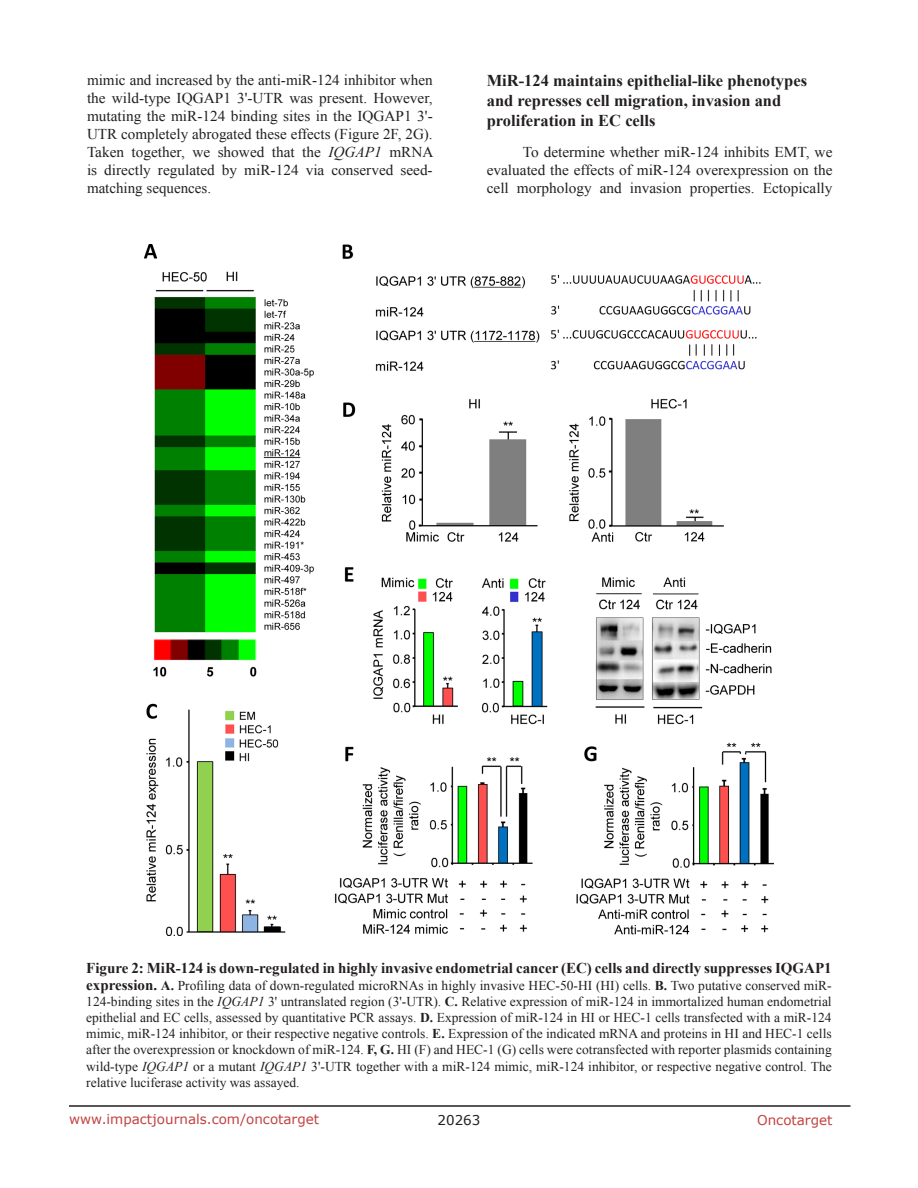
<style>
.page{position:relative;width:918px;height:1188px;background:#fff}
.page>*{position:absolute;margin:0;border:0;box-sizing:border-box;transform-origin:0 0}
.SubHeading{font:700 16.5px/19.8px "Times New Roman";color:#231f20}
.BodyText{font:15px/18px "Times New Roman";color:#231f20;text-align:justify}
.figuretext{font:700 15px "Times New Roman";color:#231f20}
.figuretext-2{font:13.5px/16.2px "Times New Roman";color:#231f20;text-align:justify}
.t1{font:13.5px "Verdana";color:#c24141}
.t2{font:13.5px "Verdana";color:#231f20}
.s1{font-style:italic}
.s2{font-weight:700;font-size:15px}
.s3{font-weight:700}
</style>
<div class="page">
<hr style="left:69px;top:1105px;width:781px;height:2px;background:#231f20">
<img style="left:144px;top:244px;width:630px;height:692px">
<p class="BodyText" style="left:87px;top:71px;width:348px">mimic and increased by the anti-miR-124 inhibitor when the wild-type IQGAP1 3'-UTR was present. However, mutating the miR-124 binding sites in the IQGAP1 3'- UTR completely abrogated these effects (Figure 2F, 2G).<br>Taken together, we showed that the <span class="s1">IQGAP1</span> mRNA is directly regulated by miR-124 via conserved seed&shy;matching sequences.</p>
<p class="SubHeading" style="left:487px;top:70px;width:322px">MiR-124 maintains epithelial-like phenotypes and represses cell migration, invasion and proliferation in EC cells</p>
<p class="BodyText" style="left:487px;top:143px;width:347px;text-indent:36px">To determine whether miR-124 inhibits EMT, we evaluated the effects of miR-124 overexpression on the cell morphology and invasion properties. Ectopically</p>
<p class="figuretext" style="left:86px;top:958px;width:747px">Figure 2: MiR-124 is down-regulated in highly invasive endometrial cancer (EC) cells and directly suppresses IQGAP1</p>
<p class="figuretext-2" style="left:86px;top:977px;width:747px"><span class="s2">expression.</span> <span class="s3">A.</span> Profiling data of down-regulated microRNAs in highly invasive HEC-50-HI (HI) cells. <span class="s3">B.</span> Two putative conserved miR-124-binding sites in the <span class="s1">IQGAP1</span> 3' untranslated region (3'-UTR). <span class="s3">C.</span> Relative expression of miR-124 in immortalized human endometrial epithelial and EC cells, assessed by quantitative PCR assays. <span class="s3">D.</span> Expression of miR-124 in HI or HEC-1 cells transfected with a miR-124 mimic, miR-124 inhibitor, or their respective negative controls. <span class="s3">E.</span> Expression of the indicated mRNA and proteins in HI and HEC-1 cells after the overexpression or knockdown of miR-124. <span class="s3">F, G.</span> HI (F) and HEC-1 (G) cells were cotransfected with reporter plasmids containing wild-type <span class="s1">IQGAP1</span> or a mutant <span class="s1">IQGAP1</span> 3'-UTR together with a miR-124 mimic, miR-124 inhibitor, or respective negative control. The relative luciferase activity was assayed.</p>
<p class="t1" style="left:69px;top:1110px;width:252px">www.impactjournals.com/oncotarget</p>
<p class="t2" style="left:438px;top:1111px;width:44px">20263</p>
<p class="t1" style="left:757px;top:1111px;width:77px">Oncotarget</p>
</div>
